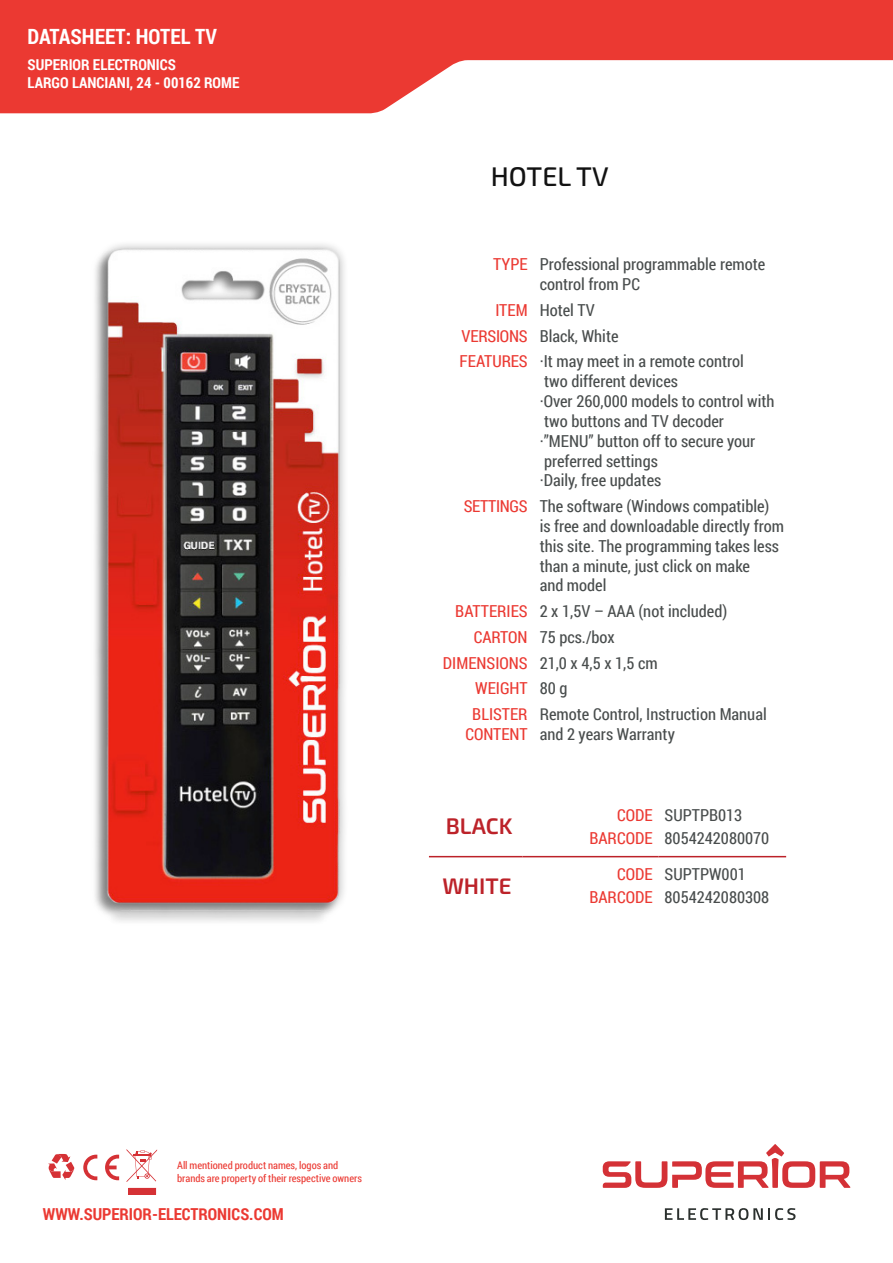
<style>
.page{position:relative;width:893px;height:1263px;background:#fff}
.page>*{position:absolute;margin:0;border:0;box-sizing:border-box;transform-origin:0 0}
.t1{font:500 27px "Exo 2";color:#121212}
.t2{font:600 22.5px "Exo 2";color:#bc2229}
.t3{font:700 21px "Roboto Condensed";color:#fff}
.t4{font:16.5px/19.8px "Roboto Condensed";color:#494d4d}
.t5{font:700 16.5px "Roboto Condensed";color:#eb3932}
.t6{font:16.5px "Roboto Condensed";color:#eb3932}
.t7{font:700 15px/18px "Roboto Condensed";color:#fff}
.t8{font:10.5px/12.6px "Roboto Condensed";color:#eb3932}
.s1{color:#eb3932}
.s2{color:#494d4d}
</style>
<div class="page">
<svg style="left:0;top:0;width:893px;height:113px;fill:#eb3932"></svg>
<svg style="left:48px;top:1149px;width:109px;height:46px"></svg>
<svg style="left:603px;top:1144px;width:247px;height:44px"></svg>
<svg style="left:665px;top:1208px;width:130px;height:12px"></svg>
<img style="left:95px;top:244px;width:250px;height:678px">
<hr style="left:429px;top:856px;width:93px;height:1px;background:#bc2229">
<hr style="left:522px;top:856px;width:137px;height:1px;background:#bc2229">
<hr style="left:659px;top:856px;width:127px;height:1px;background:#bc2229">
<p class="t3" style="left:28px;top:21px;width:191px">DATASHEET: HOTEL TV</p>
<p class="t7" style="left:28px;top:55px;width:213px">SUPERIOR ELECTRONICS<br>LARGO LANCIANI, 24 - 00162 ROME</p>
<h1 class="t1" style="left:491px;top:160px;width:119px">HOTEL TV</h1>
<p class="t4" style="left:540px;top:254px;width:227px;text-indent:-47px"><span class="s1">TYPE</span> Professional programmable remote control from PC</p>
<p class="t4" style="left:460px;top:297px;width:286px;line-height:25.8px;text-indent:36px"><span class="s1">ITEM</span> Hotel TV<br><span class="s1">VERSIONS</span> Black, White<br><span class="s1">FEATURES</span> ·It may meet in a remote control</p>
<p class="t4" style="left:540px;top:371px;width:236px">two different devices<br>·Over 260,000 models to control with two buttons and TV decoder ·”MENU” button off to secure your preferred settings<br>·Daily, free updates</p>
<p class="t4" style="left:540px;top:496px;width:246px;text-indent:-76px"><span class="s1">SETTINGS</span> The software (Windows compatible) is free and downloadable directly from this site. The programming takes less than a minute, just click on make<br>and model</p>
<p class="t4" style="left:455px;top:601px;width:274px"><span class="s1">BATTERIES</span> 2 x 1,5V – AAA (not included)</p>
<p class="t4" style="left:474px;top:626px;width:142px"><span class="s1">CARTON</span> 75 pcs./box</p>
<p class="t4" style="left:443px;top:652px;width:216px"><span class="s1">DIMENSIONS</span> 21,0 x 4,5 x 1,5 cm</p>
<p class="t6" style="left:475px;top:677px;width:94px">WEIGHT <span class="s2">80 g</span></p>
<p class="t6" style="left:472px;top:703px;width:57px">BLISTER</p>
<p class="t6" style="left:465px;top:723px;width:64px">CONTENT</p>
<p class="t4" style="left:540px;top:704px;width:229px">Remote Control, Instruction Manual and 2 years Warranty</p>
<h2 class="t2" style="left:446px;top:813px;width:68px">BLACK</h2>
<p class="t4" style="left:589px;top:802px;width:181px;line-height:23.2px;text-align:center"><span class="s1">CODE</span> SUPTPB013<br><span class="s1">BARCODE</span> 8054242080070</p>
<h2 class="t2" style="left:442px;top:873px;width:71px">WHITE</h2>
<p class="t4" style="left:589px;top:862px;width:181px;line-height:23.2px;text-align:center"><span class="s1">CODE</span> SUPTPW001<br><span class="s1">BARCODE</span> 8054242080308</p>
<p class="t8" style="left:177px;top:1159px;width:186px">All mentioned product names, logos and brands are property of their respective owners</p>
<p class="t5" style="left:43px;top:1202px;width:242px">WWW.SUPERIOR-ELECTRONICS.COM</p>
</div>
